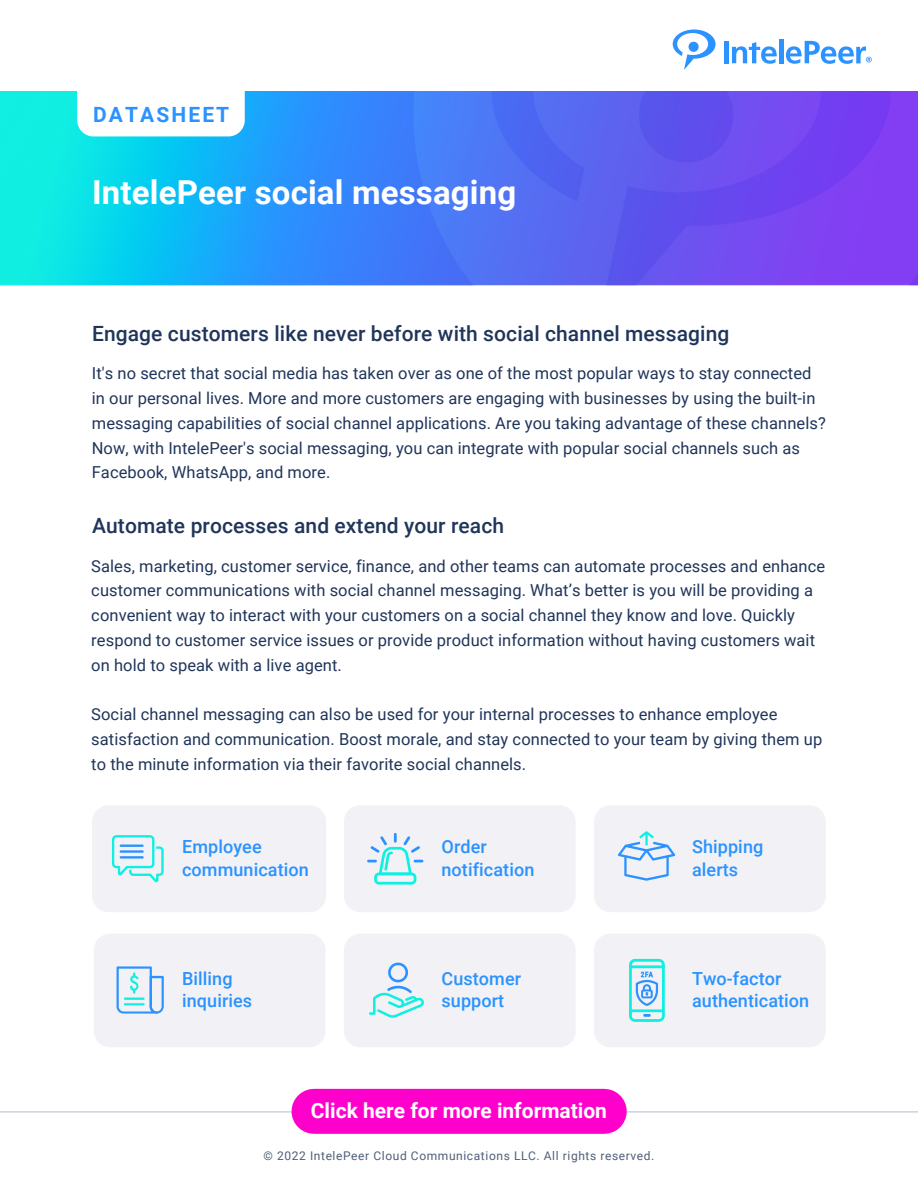
<style>
.page{position:relative;width:918px;height:1188px;background:#fff}
.page>*{position:absolute;margin:0;border:0;box-sizing:border-box;transform-origin:0 0}
.t1{font:700 33px "Roboto";letter-spacing:.005em;color:#fff}
.t2{font:500 21px "Roboto";letter-spacing:.005em;color:#20355a}
.t3{font:700 21px "Roboto";color:#fff}
.t4{font:700 21px "Roboto";letter-spacing:.1em;color:#2b92ff}
.t5{font:500 18px/22.5px "Roboto";letter-spacing:.005em;color:#2b92ff}
.t6{font:16.5px/24.8px "Roboto";letter-spacing:.005em;color:#20355a}
.t7{font:12px "Roboto";letter-spacing:.05em;color:#4f5e78}
</style>
<div class="page">
<img style="left:0;top:92px;width:918px;height:193px">
<hr style="left:0;top:1111px;width:918px;height:1px;background:#bec0d1">
<div style="left:314px;top:1089px;width:290px;height:45px;background:#f0c"></div>
<svg style="left:673px;top:30px;width:43px;height:40px"></svg>
<hr style="left:724px;top:41px;width:4px;height:22px;background:#2b92ff">
<svg style="left:732px;top:42px;width:45px;height:22px"></svg>
<hr style="left:779px;top:39px;width:4px;height:24px;background:#2b92ff">
<svg style="left:786px;top:41px;width:86px;height:23px"></svg>
<div style="left:77px;top:50px;width:168px;height:86px;background:#fff;border-radius:16px"></div>
<div style="left:92px;top:805px;width:234px;height:107px;background:#f2f2f6;border-radius:16px"></div>
<div style="left:94px;top:934px;width:232px;height:113px;background:#f2f2f6;border-radius:16px"></div>
<div style="left:344px;top:934px;width:232px;height:113px;background:#f2f2f6;border-radius:16px"></div>
<div style="left:594px;top:805px;width:232px;height:107px;background:#f2f2f6;border-radius:16px"></div>
<div style="left:344px;top:805px;width:232px;height:107px;background:#f2f2f6;border-radius:16px"></div>
<div style="left:594px;top:934px;width:232px;height:113px;background:#f2f2f6;border-radius:16px"></div>
<svg style="left:112px;top:835px;width:52px;height:47px"></svg>
<svg style="left:367px;top:833px;width:56px;height:52px"></svg>
<svg style="left:618px;top:831px;width:57px;height:50px"></svg>
<svg style="left:369px;top:963px;width:55px;height:55px"></svg>
<svg style="left:629px;top:959px;width:36px;height:63px"></svg>
<svg style="left:117px;top:966px;width:47px;height:48px"></svg>
<p class="t4" style="left:93px;top:103px;width:137px">DATASHEET</p>
<h1 class="t1" style="left:92px;top:173px;width:426px">IntelePeer social messaging</h1>
<p class="t2" style="left:92px;top:322px;width:639px">Engage customers like never before with social channel messaging</p>
<p class="t6" style="left:92px;top:361px;width:736px">It's no secret that social media has taken over as one of the most popular ways to stay connected in our personal lives. More and more customers are engaging with businesses by using the built-in messaging capabilities of social channel applications. Are you taking advantage of these channels?<br>Now, with IntelePeer's social messaging, you can integrate with popular social channels such as Facebook, WhatsApp, and more.</p>
<p class="t2" style="left:92px;top:514px;width:414px">Automate processes and extend your reach</p>
<p class="t6" style="left:91px;top:554px;width:735px">Sales, marketing, customer service, finance, and other teams can automate processes and enhance customer communications with social channel messaging. What’s better is you will be providing a convenient way to interact with your customers on a social channel they know and love. Quickly respond to customer service issues or provide product information without having customers wait on hold to speak with a live agent.</p>
<p class="t6" style="left:91px;top:702px;width:733px">Social channel messaging can also be used for your internal processes to enhance employee satisfaction and communication. Boost morale, and stay connected to your team by giving them up to the minute information via their favorite social channels.</p>
<p class="t5" style="left:182px;top:836px;width:128px">Employee communication</p>
<p class="t5" style="left:442px;top:836px;width:94px">Order notification</p>
<p class="t5" style="left:182px;top:967px;width:72px">Billing inquiries</p>
<p class="t5" style="left:442px;top:967px;width:81px">Customer support</p>
<p class="t3" style="left:311px;top:1099px;width:298px">Click here for more information</p>
<p class="t7" style="left:264px;top:1149px;width:392px">© 2022 IntelePeer Cloud Communications LLC. All rights reserved.</p>
<p class="t5" style="left:692px;top:836px;width:73px">Shipping alerts</p>
<p class="t5" style="left:692px;top:967px;width:119px">Two-factor authentication</p>
</div>
